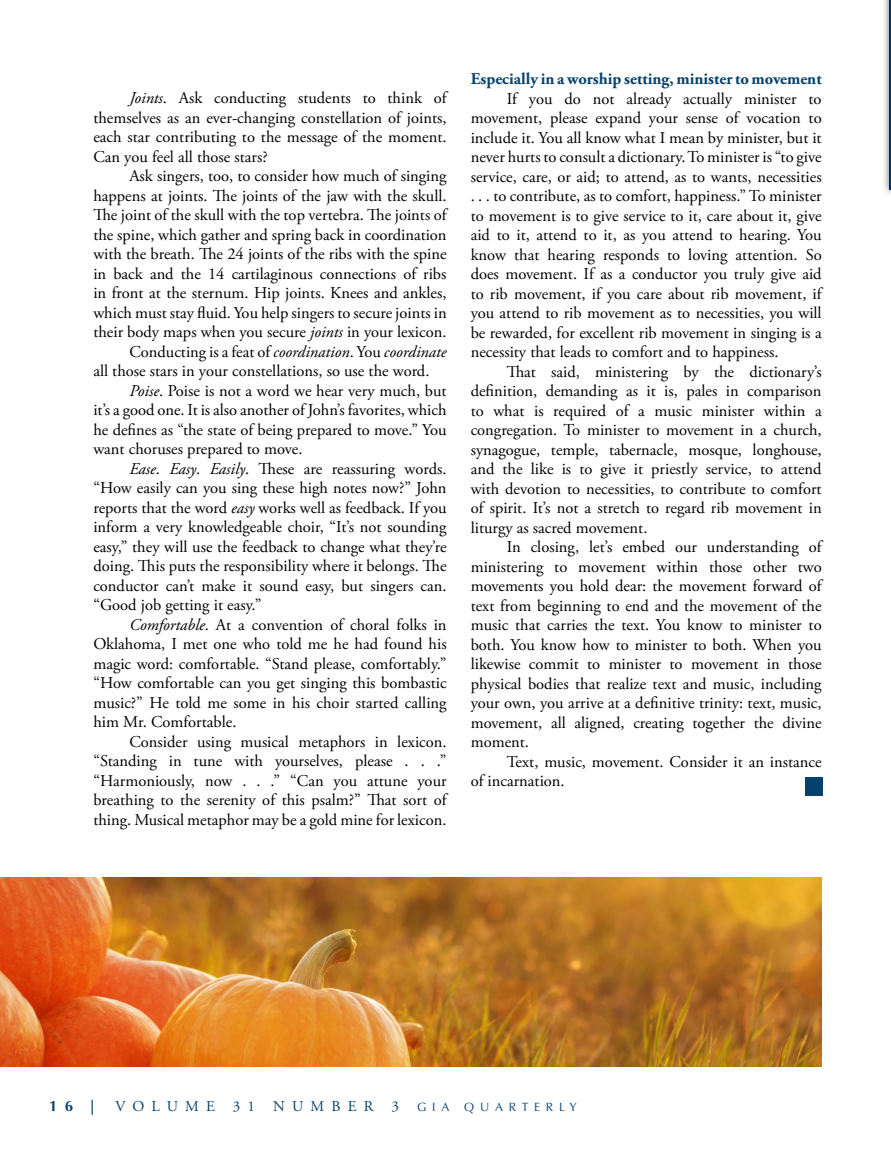
<style>
.page{position:relative;width:891px;height:1175px;background:#fff}
.page>*{position:absolute;margin:0;border:0;box-sizing:border-box;transform-origin:0 0}
.t1{font:16.5px/19.5px "Adobe Garamond Pro";letter-spacing:-.005em;color:#000;text-align:justify}
.t2{font:700 16.5px "Adobe Garamond Pro";color:#04426c}
.t3{font:15px "Adobe Garamond Pro";letter-spacing:.48em;color:#04426c}
.s1{font-style:italic}
.s2{font-family:"Optima";font-weight:700}
.s3{font-family:"Optima";font-size:12px}
</style>
<div class="page">
<div style="left:881px;top:0;width:10px;height:197px;background:#231f20;opacity:.75"></div>
<hr style="left:890px;top:0;width:1px;height:189px;background:#00306d">
<div style="left:805px;top:777px;width:18px;height:18px;background:#04426c"></div>
<img style="left:0;top:878px;width:822px;height:188px">
<p class="t1" style="left:93px;top:89px;width:357px;text-indent:36px"><span class="s1">Joints</span>. Ask conducting students to think of themselves as an ever-changing constellation of joints, each star contributing to the message of the moment.<br>Can you feel all those stars?</p>
<p class="t1" style="left:129px;top:167px;width:319px">Ask singers, too, to consider how much of singing</p>
<p class="t1" style="left:93px;top:186px;width:355px">happens at joints. The joints of the jaw with the skull.</p>
<p class="t1" style="left:93px;top:206px;width:357px">The joint of the skull with the top vertebra. The joints of</p>
<p class="t1" style="left:93px;top:225px;width:355px">the spine, which gather and spring back in coordination</p>
<p class="t1" style="left:93px;top:245px;width:355px">with the breath. The 24 joints of the ribs with the spine</p>
<p class="t1" style="left:93px;top:264px;width:355px">in back and the 14 cartilaginous connections of ribs</p>
<p class="t1" style="left:93px;top:284px;width:355px">in front at the sternum. Hip joints. Knees and ankles,</p>
<p class="t1" style="left:93px;top:303px;width:355px">which must stay fluid. You help singers to secure joints in</p>
<p class="t1" style="left:93px;top:323px;width:355px">their body maps when you secure <span class="s1">joints</span> in your lexicon.</p>
<p class="t1" style="left:129px;top:342px;width:319px">Conducting is a feat of <span class="s1">coordination</span>. You <span class="s1">coordinate</span></p>
<p class="t1" style="left:93px;top:362px;width:338px">all those stars in your constellations, so use the word.</p>
<p class="t1" style="left:129px;top:381px;width:319px"><span class="s1">Poise</span>. Poise is not a word we hear very much, but</p>
<p class="t1" style="left:93px;top:401px;width:355px">it’s a good one. It is also another of John’s favorites, which</p>
<p class="t1" style="left:93px;top:420px;width:355px">he defines as “the state of being prepared to move.” You</p>
<p class="t1" style="left:93px;top:440px;width:211px">want choruses prepared to move.</p>
<p class="t1" style="left:129px;top:459px;width:319px"><span class="s1">Ease</span>. <span class="s1">Easy</span>. <span class="s1">Easily</span>. These are reassuring words.</p>
<p class="t1" style="left:93px;top:479px;width:355px">“How easily can you sing these high notes now?” John</p>
<p class="t1" style="left:93px;top:498px;width:355px">reports that the word <span class="s1">easy</span> works well as feedback. If you</p>
<p class="t1" style="left:93px;top:518px;width:355px">inform a very knowledgeable choir, “It’s not sounding</p>
<p class="t1" style="left:93px;top:537px;width:355px">easy,” they will use the feedback to change what they’re</p>
<p class="t1" style="left:93px;top:557px;width:355px">doing. This puts the responsibility where it belongs. The</p>
<p class="t1" style="left:93px;top:576px;width:355px">conductor can’t make it sound easy, but singers can.</p>
<p class="t1" style="left:93px;top:596px;width:170px">“Good job getting it easy.”</p>
<p class="t1" style="left:129px;top:615px;width:319px"><span class="s1">Comfortable</span>. At a convention of choral folks in</p>
<p class="t1" style="left:93px;top:635px;width:355px">Oklahoma, I met one who told me he had found his</p>
<p class="t1" style="left:93px;top:654px;width:355px">magic word: comfortable. “Stand please, comfortably.”</p>
<p class="t1" style="left:93px;top:674px;width:355px">“How comfortable can you get singing this bombastic</p>
<p class="t1" style="left:93px;top:693px;width:355px">music?” He told me some in his choir started calling</p>
<p class="t1" style="left:93px;top:713px;width:145px">him Mr. Comfortable.</p>
<p class="t1" style="left:129px;top:732px;width:319px">Consider using musical metaphors in lexicon.</p>
<p class="t1" style="left:93px;top:752px;width:355px">“Standing in tune with yourselves, please . . .”</p>
<p class="t1" style="left:93px;top:771px;width:355px">“Harmoniously, now . . .” “Can you attune your</p>
<p class="t1" style="left:93px;top:791px;width:357px">breathing to the serenity of this psalm?” That sort of</p>
<p class="t1" style="left:93px;top:810px;width:355px">thing. Musical metaphor may be a gold mine for lexicon.</p>
<p class="t2" style="left:471px;top:69px;width:353px">Especially in a worship setting, minister to movement</p>
<p class="t1" style="left:471px;top:89px;width:354px;text-indent:36px">If you do not already actually minister to movement, please expand your sense of vocation to include it. You all know what I mean by minister, but it never hurts to consult a dictionary. To minister is “to give service, care, or aid; to attend, as to wants, necessities . . . to contribute, as to comfort, happiness.” To minister to movement is to give service to it, care about it, give aid to it, attend to it, as you attend to hearing. You know that hearing responds to loving attention. So does movement. If as a conductor you truly give aid to rib movement, if you care about rib movement, if you attend to rib movement as to necessities, you will be rewarded, for excellent rib movement in singing is a necessity that leads to comfort and to happiness.</p>
<p class="t1" style="left:471px;top:362px;width:353px;text-indent:36px">That said, ministering by the dictionary’s definition, demanding as it is, pales in comparison to what is required of a music minister within a congregation. To minister to movement in a church, synagogue, temple, tabernacle, mosque, longhouse, and the like is to give it priestly service, to attend with devotion to necessities, to contribute to comfort of spirit. It’s not a stretch to regard rib movement in liturgy as sacred movement.</p>
<p class="t1" style="left:471px;top:538px;width:354px;text-indent:36px">In closing, let’s embed our understanding of ministering to movement within those other two movements you hold dear: the movement forward of text from beginning to end and the movement of the music that carries the text. You know to minister to both. You know how to minister to both. When you likewise commit to minister to movement in those physical bodies that realize text and music, including your own, you arrive at a definitive trinity: text, music, movement, all aligned, creating together the divine moment.</p>
<p class="t1" style="left:471px;top:752px;width:353px;text-indent:36px">Text, music, movement. Consider it an instance of incarnation.</p>
<p class="t3" style="left:49px;top:1097px;width:529px"><span class="s2">16 |</span> VOLUME 31 NUMBER 3 <span class="s3">GIA QUARTERLY</span></p>
</div>
